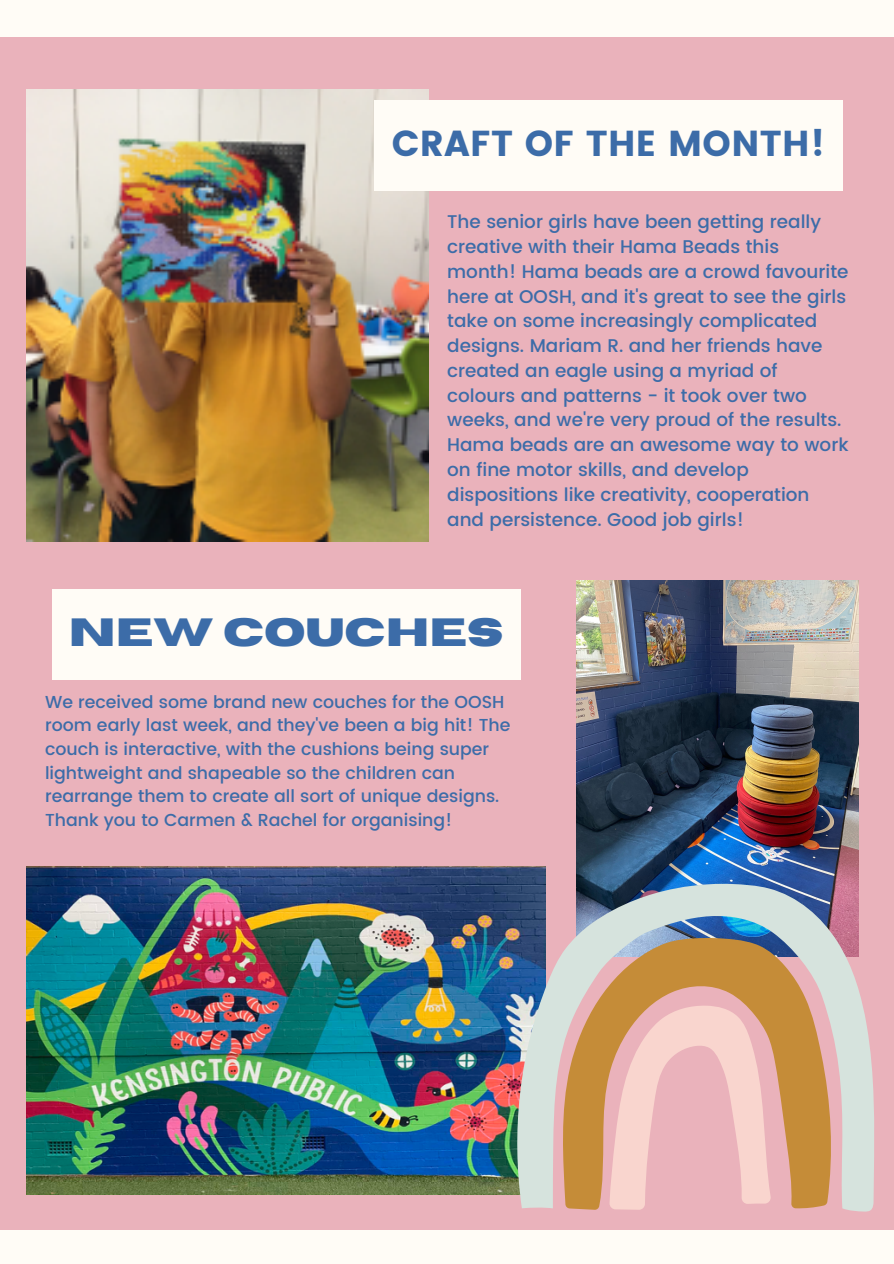
<style>
.page{position:relative;width:894px;height:1264px;background:#fff}
.page>*{position:absolute;margin:0;border:0;box-sizing:border-box;transform-origin:0 0}
.t1{font:700 39.3px "Horizon";color:#3c6ca8}
.t2{font:36px "Poppins";letter-spacing:.01em;color:#3c6ca8}
.t3{font:500 18.45px/24.8px "Poppins";color:#3c6ca8}
.t4{font:500 17.4px/23.7px "Poppins";color:#3c6ca8}
</style>
<div class="page">
<div style="left:0;top:13px;width:893px;height:1240px;background:#eab2bb"></div>
<div style="left:0;top:1230px;width:893px;height:33px;background:#fffcf6"></div>
<div style="left:0;top:0;width:893px;height:37px;background:#fffcf6"></div>
<div style="left:52px;top:589px;width:468px;height:90px;background:#fffcf6"></div>
<img style="left:27px;top:89px;width:401px;height:453px">
<div style="left:374px;top:101px;width:468px;height:90px;background:#fffcf6"></div>
<img style="left:576px;top:580px;width:281px;height:303px">
<img style="left:26px;top:866px;width:519px;height:328px">
<svg style="left:517px;top:883px;width:356px;height:328px"></svg>
<p class="t2" style="left:391px;top:123px;width:435px">CRAFT OF THE MONTH!</p>
<p class="t3" style="left:447px;top:209px;width:403px">The senior girls have been getting really creative with their Hama Beads this month! Hama beads are a crowd favourite here at OOSH, and it's great to see the girls take on some increasingly complicated designs. Mariam R. and her friends have created an eagle using a myriad of colours and patterns - it took over two weeks, and we're very proud of the results.<br>Hama beads are an awesome way to work on fine motor skills, and develop dispositions like creativity, cooperation and persistence. Good job girls!</p>
<p class="t1" style="left:69px;top:613px;width:436px">NEW COUCHES</p>
<p class="t4" style="left:45px;top:690px;width:467px">We received some brand new couches for the OOSH room early last week, and they've been a big hit! The couch is interactive, with the cushions being super lightweight and shapeable so the children can rearrange them to create all sort of unique designs.<br>Thank you to Carmen &amp; Rachel for organising!</p>
</div>
